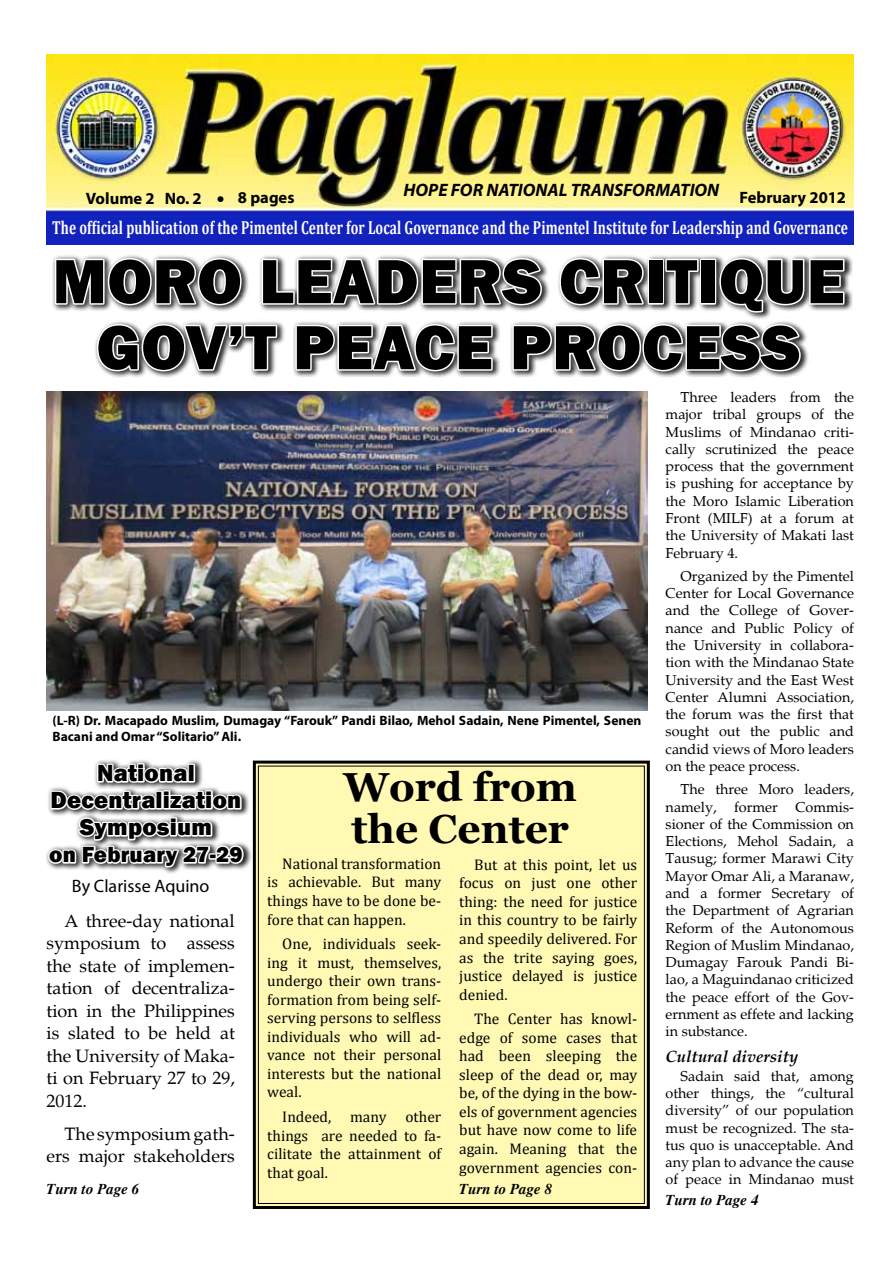
<style>
.page{position:relative;width:893px;height:1263px;background:#fff}
.page>*{position:absolute;margin:0;border:0;box-sizing:border-box;transform-origin:0 0}
.t1{font:800 64.5px/66px "Franklin Gothic";letter-spacing:.01em;color:#000;text-align:center}
.t2{font:700 40.5px/42px "Georgia";color:#000}
.t3{font:800 24px/27px "Franklin Gothic";letter-spacing:.01em;color:#000;text-align:center}
.t4{font:800 22.5px "Franklin Gothic";letter-spacing:.01em;color:#000}
.t5{font:700 18.9px "Cambria";letter-spacing:.01em;color:#fff;scale:.71 1}
.t6{font:18px/22.5px "Palatino";color:#000;text-align:justify}
.t7{font:italic 700 18px "Myriad Pro";color:#000}
.t8{font:18px "Myriad Pro";color:#000}
.t9{font:700 16.5px "Myriad Pro";color:#000}
.t10{font:italic 700 16.5px "Palatino";color:#000}
.t11{font:15.45px/18.6px "Cambria";color:#000;text-align:justify}
.t12{font:italic 700 15px "Times";color:#000}
.t13{font:14.4px/17.2px "Palatino";color:#000;text-align:justify}
.t14{font:700 13.5px/16.2px "Myriad Pro";color:#000}
.s1{font-size:22.5px}
</style>
<div class="page">
<div style="left:252px;top:760px;width:398px;height:449px;background:#fff9b4"></div>
<img style="left:46px;top:54px;width:808px;height:190px">
<div style="left:45px;top:249px;width:809px;height:131px;background:#fff;opacity:.37"></div>
<svg style="left:53px;top:249px;width:190px;height:58px"></svg>
<svg style="left:260px;top:257px;width:283px;height:50px"></svg>
<svg style="left:558px;top:257px;width:89px;height:50px"></svg>
<div style="left:648px;top:259px;width:16px;height:46px;border:3px solid #fff"></div>
<svg style="left:664px;top:257px;width:36px;height:49px"></svg>
<div style="left:700px;top:259px;width:16px;height:46px;border:3px solid #fff"></div>
<svg style="left:718px;top:257px;width:128px;height:57px"></svg>
<svg style="left:95px;top:322px;width:184px;height:51px"></svg>
<svg style="left:294px;top:323px;width:200px;height:50px"></svg>
<svg style="left:511px;top:323px;width:291px;height:50px"></svg>
<img style="left:46px;top:391px;width:602px;height:319px">
<svg style="left:46px;top:760px;width:200px;height:114px"></svg>
<p class="t7" style="left:404px;top:178px;width:317px">HOPE FOR NATIONAL TRANSFORMATION</p>
<p class="t9" style="left:740px;top:187px;width:108px">February 2012</p>
<p class="t9" style="left:86px;top:188px;width:210px">Volume 2 No. 2 <span class="s1">•</span> 8 pages</p>
<h3 class="t5" style="left:52px;top:216px;width:1122px">The official publication of the Pimentel Center for Local Governance and the Pimentel Institute for Leadership and Governance</h3>
<h1 class="t1" style="left:53px;top:248px;width:793px">MORO LEADERS CRITIQUE<br>GOV’T PEACE PROCESS</h1>
<p class="t14" style="left:52px;top:712px;width:590px">(L-R) Dr. Macapado Muslim, Dumagay “Farouk” Pandi Bilao, Mehol Sadain, Nene Pimentel, Senen<br>Bacani and Omar “Solitario” Ali.</p>
<h3 class="t3" style="left:51px;top:759px;width:192px">National<br>Decentralization<br>Symposium</h3>
<h3 class="t4" style="left:49px;top:840px;width:195px">on February 27-29</h3>
<p class="t8" style="left:72px;top:875px;width:139px">By Clarisse Aquino</p>
<p class="t6" style="left:46px;top:910px;width:190px;text-indent:18px">A three-day national symposium to assess the state of implemen&shy;tation of decentraliza&shy;tion in the Philippines is slated to be held at the University of Maka&shy;ti on February 27 to 29, 2012.</p>
<p class="t6" style="left:46px;top:1123px;width:190px;text-align:right">The symposium gath&shy;ers major stakeholders</p>
<p class="t12" style="left:46px;top:1180px;width:94px">Turn to Page 6</p>
<h2 class="t2" style="left:344px;top:765px;width:235px">Word from the Center</h2>
<p class="t11" style="left:267px;top:854px;width:175px;text-indent:15px">National transformation is achievable. But many things have to be done be&shy;fore that can happen.</p>
<p class="t11" style="left:267px;top:934px;width:175px;text-indent:15px">One, individuals seek&shy;ing it must, themselves, undergo their own trans&shy;formation from being self&shy;serving persons to selfless individuals who will ad&shy;vance not their personal interests but the national weal.</p>
<p class="t11" style="left:267px;top:1107px;width:175px;text-indent:15px">Indeed, many other things are needed to fa&shy;cilitate the attainment of that goal.</p>
<p class="t11" style="left:459px;top:855px;width:180px;text-indent:15px">But at this point, let us focus on just one other thing: the need for justice in this country to be fairly and speedily delivered. For as the trite saying goes, justice delayed is justice denied.</p>
<p class="t11" style="left:459px;top:1009px;width:180px;text-indent:15px">The Center has knowl&shy;edge of some cases that had been sleeping the sleep of the dead or, may be, of the dying in the bow&shy;els of government agencies but have now come to life again. Meaning that the government agencies con-</p>
<p class="t12" style="left:459px;top:1180px;width:94px">Turn to Page 8</p>
<p class="t13" style="left:666px;top:389px;width:190px;text-indent:15px">Three leaders from the major tribal groups of the Muslims of Mindanao criti&shy;cally scrutinized the peace process that the government is pushing for acceptance by the Moro Islamic Liberation Front (MILF) at a forum at the University of Makati last February 4.</p>
<p class="t13" style="left:666px;top:568px;width:190px;text-indent:15px">Organized by the Pimentel Center for Local Governance and the College of Gover&shy;nance and Public Policy of the University in collabora&shy;tion with the Mindanao State University and the East West Center Alumni Association, the forum was the first that sought out the public and candid views of Moro leaders on the peace process.</p>
<p class="t13" style="left:666px;top:781px;width:190px;text-indent:15px">The three Moro leaders, namely, former Commis&shy;sioner of the Commission on Elections, Mehol Sadain, a Tausug; former Marawi City Mayor Omar Ali, a Maranaw, and a former Secretary of the Department of Agrarian Reform of the Autonomous Region of Muslim Mindanao, Dumagay Farouk Pandi Bi&shy;lao, a Maguindanao criticized the peace effort of the Gov&shy;ernment as effete and lacking in substance.</p>
<p class="t10" style="left:666px;top:1047px;width:134px">Cultural diversity</p>
<p class="t13" style="left:666px;top:1067px;width:190px;text-indent:15px">Sadain said that, among other things, the “cultural diversity” of our population must be recognized. The sta&shy;tus quo is unacceptable. And any plan to advance the cause of peace in Mindanao must</p>
<p class="t12" style="left:666px;top:1191px;width:94px">Turn to Page 4</p>
</div>
